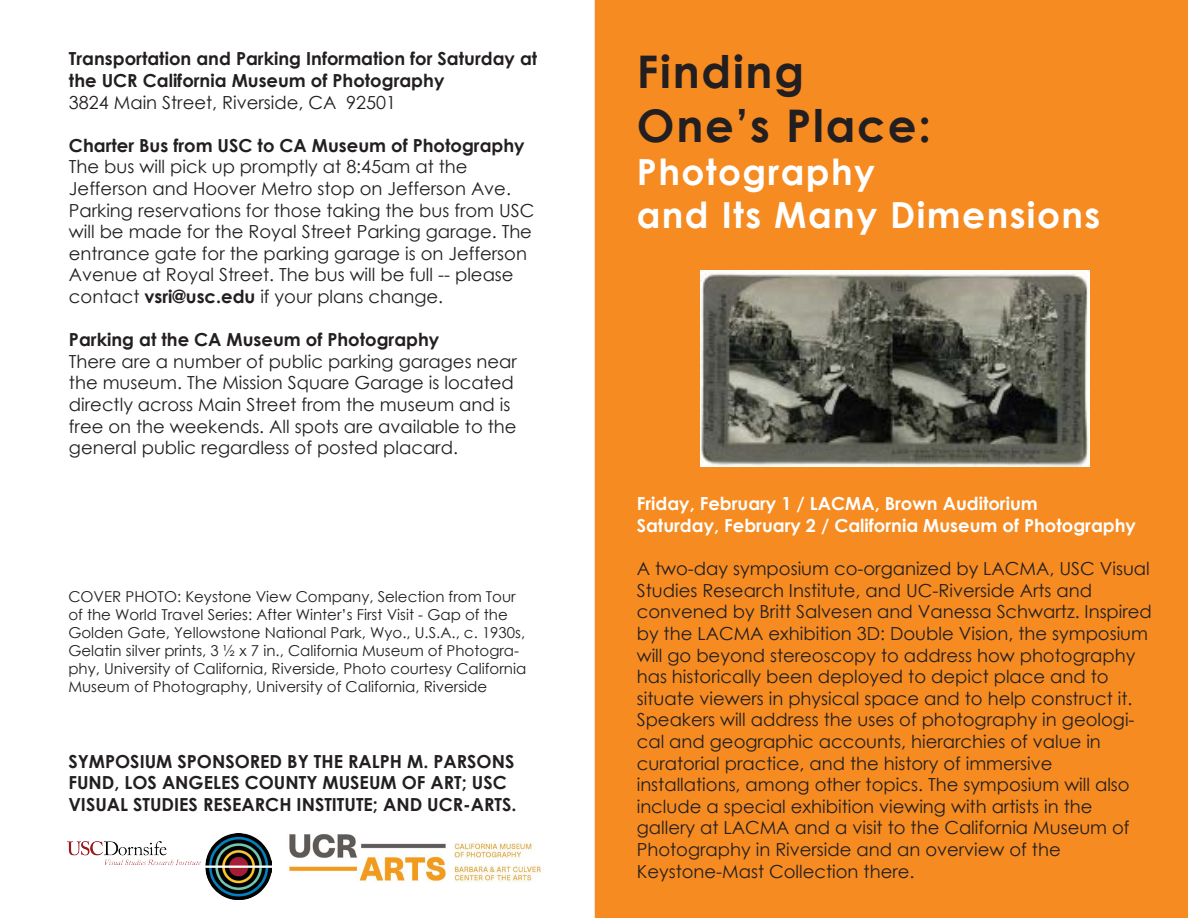
<style>
.page{position:relative;width:1188px;height:918px;background:#fff}
.page>*{position:absolute;margin:0;border:0;box-sizing:border-box;transform-origin:0 0}
.t1{font:700 45px "Century Gothic";letter-spacing:.04em;color:#231f20}
.t2{font:700 36px/43.2px "Century Gothic";letter-spacing:.04em;color:#fff}
.t3{font:18px/21.6px "Century Gothic";color:#231f20}
.t4{font:700 18px/21.6px "Century Gothic";color:#231f20}
.t5{font:700 18px "Century Gothic";color:#fff}
.t6{font:15px/18px "Century Gothic";color:#231f20}
.s1{font-weight:700}
</style>
<div class="page">
<div style="left:596px;top:0;width:592px;height:918px;background:#f68b21"></div>
<img style="left:67px;top:833px;width:205px;height:67px">
<img style="left:700px;top:271px;width:390px;height:195px">
<img style="left:288px;top:834px;width:253px;height:48px">
<p class="t4" style="left:69px;top:47px;width:470px">Transportation and Parking Information for Saturday at</p>
<p class="t4" style="left:69px;top:69px;width:377px">the UCR California Museum of Photography</p>
<p class="t3" style="left:69px;top:91px;width:329px">3824 Main Street, Riverside, CA 92501</p>
<p class="t4" style="left:69px;top:134px;width:457px">Charter Bus from USC to CA Museum of Photography</p>
<p class="t3" style="left:69px;top:156px;width:400px">The bus will pick up promptly at 8:45am at the</p>
<p class="t3" style="left:69px;top:177px;width:467px">Jefferson and Hoover Metro stop on Jefferson Ave.<br>Parking reservations for those taking the bus from USC will be made for the Royal Street Parking garage. The</p>
<p class="t3" style="left:69px;top:242px;width:460px">entrance gate for the parking garage is on Jefferson<br>Avenue at Royal Street. The bus will be full -- please contact <span class="s1">vsri@usc.edu</span> if your plans change.</p>
<p class="t4" style="left:69px;top:328px;width:372px">Parking at the CA Museum of Photography</p>
<p class="t3" style="left:69px;top:350px;width:450px">There are a number of public parking garages near the museum. The Mission Square Garage is located</p>
<p class="t3" style="left:69px;top:393px;width:449px">directly across Main Street from the museum and is free on the weekends. All spots are available to the general public regardless of posted placard.</p>
<p class="t6" style="left:68px;top:588px;width:459px">COVER PHOTO: Keystone View Company, Selection from Tour of the World Travel Series: After Winter’s First Visit - Gap of the Golden Gate, Yellowstone National Park, Wyo., U.S.A., c. 1930s, Gelatin silver prints, 3 ½ x 7 in., California Museum of Photogra&shy;phy, University of California, Riverside, Photo courtesy California Museum of Photography, University of California, Riverside</p>
<p class="t4" style="left:68px;top:750px;width:450px">SYMPOSIUM SPONSORED BY THE RALPH M. PARSONS<br>FUND, LOS ANGELES COUNTY MUSEUM OF ART; USC<br>VISUAL STUDIES RESEARCH INSTITUTE; AND UCR-ARTS.</p>
<p class="t1" style="left:637px;top:37px;width:169px">Finding</p>
<p class="t1" style="left:637px;top:91px;width:296px">One’s Place:</p>
<p class="t2" style="left:637px;top:149px;width:465px">Photography<br>and Its Many Dimensions</p>
<p class="t5" style="left:637px;top:490px;width:403px">Friday, February 1 / LACMA, Brown Auditorium</p>
<p class="t5" style="left:637px;top:512px;width:501px">Saturday, February 2 / California Museum of Photography</p>
<p class="t3" style="left:637px;top:558px;width:515px">A two-day symposium co-organized by LACMA, USC Visual<br>Studies Research Institute, and UC-Riverside Arts and</p>
<p class="t3" style="left:637px;top:601px;width:517px">convened by Britt Salvesen and Vanessa Schwartz. Inspired by the LACMA exhibition 3D: Double Vision, the symposium will go beyond stereoscopy to address how photography has historically been deployed to depict place and to situate viewers in physical space and to help construct it.<br>Speakers will address the uses of photography in geologi&shy;cal and geographic accounts, hierarchies of value in</p>
<p class="t3" style="left:637px;top:752px;width:417px">curatorial practice, and the history of immersive</p>
<p class="t3" style="left:637px;top:774px;width:495px">installations, among other topics. The symposium will also include a special exhibition viewing with artists in the</p>
<p class="t3" style="left:637px;top:817px;width:494px">gallery at LACMA and a visit to the California Museum of</p>
<p class="t3" style="left:637px;top:838px;width:425px">Photography in Riverside and an overview of the</p>
<p class="t3" style="left:637px;top:860px;width:279px">Keystone-Mast Collection there.</p>
</div>
